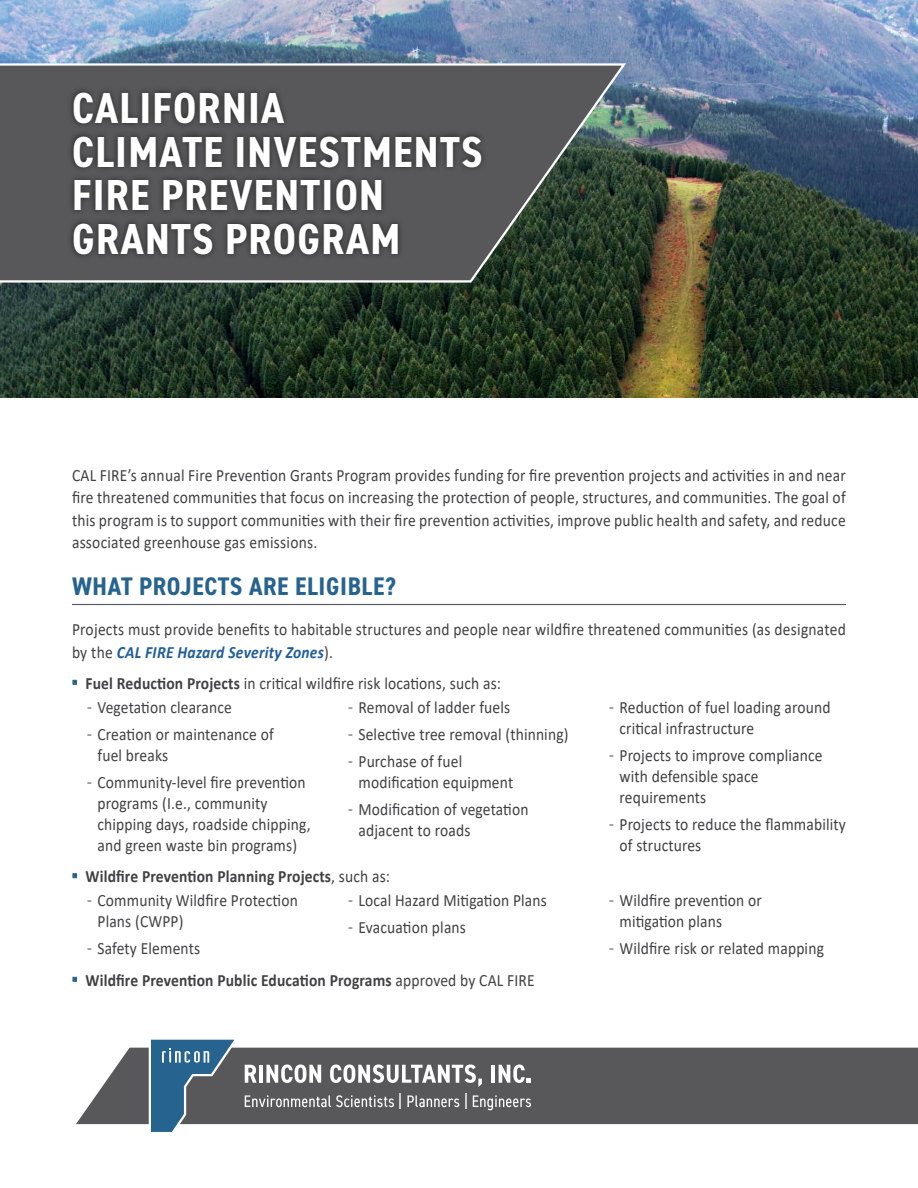
<style>
.page{position:relative;width:918px;height:1188px;background:#fff}
.page>*{position:absolute;margin:0;border:0;box-sizing:border-box;transform-origin:0 0}
.Title_Header{font:700 condensed 43.5px/43.5px "Nstgvg DIN2014";letter-spacing:.03em;color:#fff}
.Column_Header_SPAN{font:700 condensed 25.5px "Nstgvg DIN2014";letter-spacing:.025em;color:#27638f}
.Body_Span{font:17.25px/21px "Swyhrf Calibri";letter-spacing:.01em;color:#414042;scale:.9 1}
.t1{font:700 17.25px "Xshwxh Calibri";letter-spacing:.01em;color:#414042;scale:.9 1}
.s1{font-family:"Tdsbgy Calibri";font-weight:700;font-style:italic;color:#215e9e}
.s2{font-family:"Xshwxh Calibri";font-weight:700}
.s3{font-family:"Xssxhq DIN2014";font-weight:300}
.s4{font-family:"Swyhrf Calibri";font-weight:400}
</style>
<div class="page">
<img style="left:0;top:0;width:918px;height:398px">
<hr style="left:72px;top:604px;width:774px;height:1px;background:#58585a">
<svg style="left:76px;top:1047px;width:842px;height:78px;background:#646466"></svg>
<svg style="left:148px;top:1039px;width:383px;height:93px"></svg>
<svg style="left:0;top:61px;width:627px;height:223px;background:#555b59"></svg>
<div style="left:67px;top:86px;width:420px;height:175px;background:#000;opacity:.55"></div>
<h1 class="Title_Header" style="left:72px;top:86px;width:412px">CALIFORNIA<br>CLIMATE INVESTMENTS<br>FIRE PREVENTION<br>GRANTS PROGRAM</h1>
<p class="Body_Span" style="left:72px;top:464px;width:861px;line-height:22.5px;text-align:justify">CAL FIRE’s annual Fire Prevention Grants Program provides funding for fire prevention projects and activities in and near fire threatened communities that focus on increasing the protection of people, structures, and communities. The goal of this program is to support communities with their fire prevention activities, improve public health and safety, and reduce associated greenhouse gas emissions.</p>
<h2 class="Column_Header_SPAN" style="left:72px;top:569px;width:325px">WHAT PROJECTS ARE ELIGIBLE?</h2>
<p class="Body_Span" style="left:72px;top:618px;width:861px;line-height:22.5px">Projects must provide benefits to habitable structures and people near wildfire threatened communities (as designated by the <span class="s1">CAL FIRE Hazard Severity Zones</span>).</p>
<p class="Body_Span" style="left:86px;top:672px;width:463px"><span class="s2">Fuel Reduction Projects</span> in critical wildfire risk locations, such as:</p>
<p class="Body_Span" style="left:87px;top:696px;width:163px"><span class="s3">-</span> Vegetation clearance</p>
<p class="Body_Span" style="left:97px;top:723px;width:198px;text-indent:-10px"><span class="s3">-</span> Creation or maintenance of fuel breaks</p>
<p class="Body_Span" style="left:97px;top:771px;width:239px;text-indent:-10px"><span class="s3">-</span> Community-level fire prevention programs (I.e., community chipping days, roadside chipping, and green waste bin programs)</p>
<p class="Body_Span" style="left:348px;top:696px;width:182px"><span class="s3">-</span> Removal of ladder fuels</p>
<p class="Body_Span" style="left:348px;top:723px;width:247px"><span class="s3">-</span> Selective tree removal (thinning)</p>
<p class="Body_Span" style="left:358px;top:750px;width:173px;text-indent:-10px"><span class="s3">-</span> Purchase of fuel modification equipment</p>
<p class="Body_Span" style="left:358px;top:798px;width:191px;text-indent:-10px"><span class="s3">-</span> Modification of vegetation adjacent to roads</p>
<p class="Body_Span" style="left:619px;top:696px;width:236px;text-indent:-10px"><span class="s3">-</span> Reduction of fuel loading around critical infrastructure</p>
<p class="Body_Span" style="left:619px;top:744px;width:227px;text-indent:-10px"><span class="s3">-</span> Projects to improve compliance with defensible space requirements</p>
<p class="Body_Span" style="left:619px;top:813px;width:253px;text-indent:-10px"><span class="s3">-</span> Projects to reduce the flammability of structures</p>
<p class="t1" style="left:86px;top:864px;width:340px">Wildfire Prevention Planning Projects<span class="s4">, such as:</span></p>
<p class="Body_Span" style="left:97px;top:890px;width:224px;text-indent:-10px"><span class="s3">-</span> Community Wildfire Protection<br>Plans (CWPP)</p>
<p class="Body_Span" style="left:87px;top:938px;width:127px"><span class="s3">-</span> Safety Elements</p>
<p class="Body_Span" style="left:348px;top:890px;width:223px"><span class="s3">-</span> Local Hazard Mitigation Plans</p>
<p class="Body_Span" style="left:348px;top:917px;width:133px"><span class="s3">-</span> Evacuation plans</p>
<p class="t1" style="left:86px;top:968px;width:501px">Wildfire Prevention Public Education Programs <span class="s4">approved by CAL FIRE</span></p>
<p class="Body_Span" style="left:619px;top:890px;width:160px;text-indent:-10px"><span class="s3">-</span> Wildfire prevention or mitigation plans</p>
<p class="Body_Span" style="left:609px;top:938px;width:240px"><span class="s3">-</span> Wildfire risk or related mapping</p>
</div>
